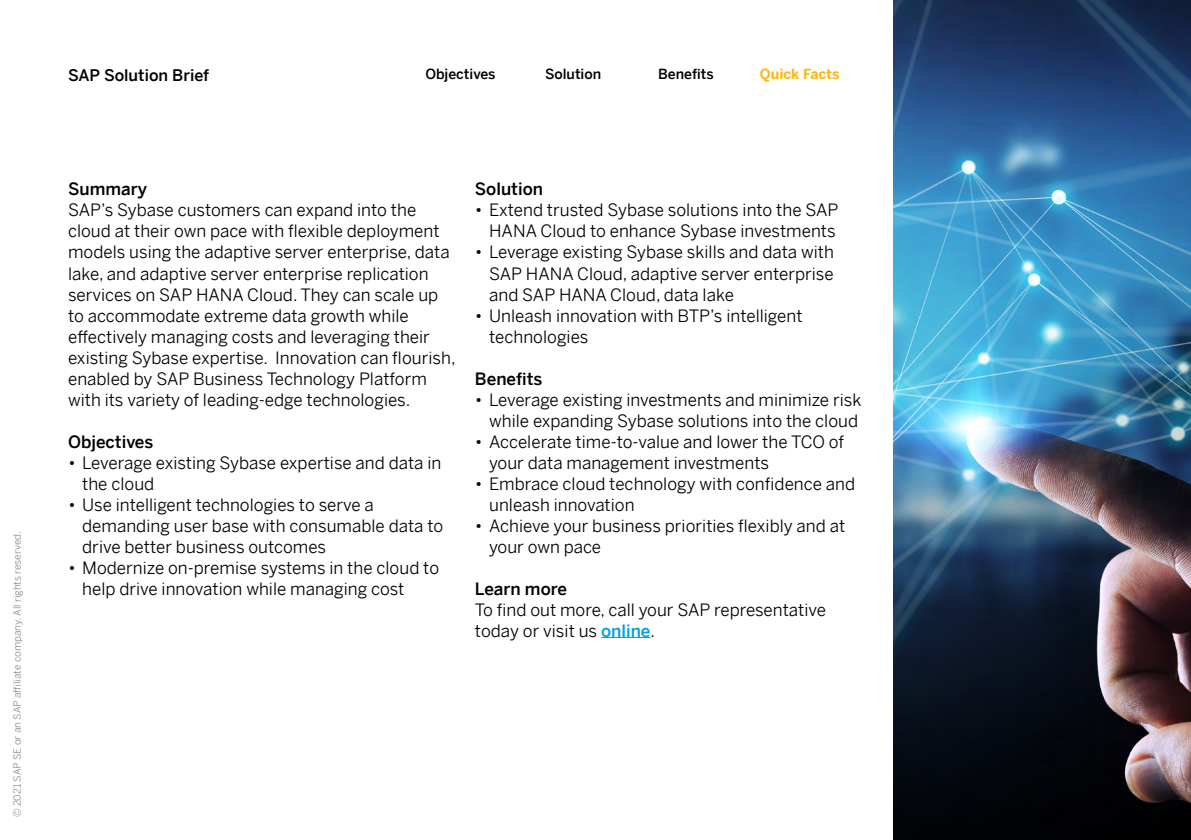
<style>
.page{position:relative;width:1191px;height:840px;background:#fff}
.page>*{position:absolute;margin:0;border:0;box-sizing:border-box;transform-origin:0 0}
.SB_10_body_copy{font:17px/21px "Benton Sans";color:#000}
.SB_13_body_copy_head{font:17px/21px "Benton Sans";color:#000}
.SB_13_body_copy_head-2{font:500 17px "Benton Sans";color:#000}
.SB_000_Descriptor{font:500 16px "Benton Sans";color:#000}
.SB_00_Main_navigatio{font:500 14px "Benton Sans";color:#000}
.SB_00_Main_Navigatio{font:700 14px "Benton Sans";color:#fdb913}
.t1{font:10px "Benton Sans";color:#8a8c8e}
.s1{font-weight:300}
.s2{font-weight:500}
.s3{font-weight:500;color:#00a1e4}
</style>
<div class="page">
<hr style="left:601px;top:636px;width:49px;height:1px;background:#00a1e4">
<img style="left:893px;top:0;width:298px;height:839px">
<p class="t1" style="left:9px;top:816px;width:287px;rotate:-90deg">© 2021 SAP SE or an SAP affiliate company. All rights reserved.</p>
<p class="SB_000_Descriptor" style="left:68px;top:61px;width:143px">SAP Solution Brief</p>
<p class="SB_00_Main_navigatio" style="left:425px;top:62px;width:72px">Objectives</p>
<p class="SB_00_Main_navigatio" style="left:545px;top:62px;width:58px">Solution</p>
<p class="SB_00_Main_navigatio" style="left:658px;top:62px;width:57px">Benefits</p>
<p class="SB_00_Main_Navigatio" style="left:760px;top:62px;width:81px">Quick Facts</p>
<p class="SB_13_body_copy_head-2" style="left:68px;top:174px;width:81px">Summary</p>
<p class="SB_10_body_copy" style="left:68px;top:197px;width:389px">SAP’s Sybase customers can expand into the cloud at their own pace with flexible deployment models using the adaptive server enterprise, data lake, and adaptive server enterprise replication services on SAP HANA Cloud. They can scale up to accommodate extreme data growth while effectively managing costs and leveraging their existing Sybase expertise. Innovation can flourish, enabled by SAP Business Technology Platform with its variety of leading-edge technologies.</p>
<p class="SB_13_body_copy_head-2" style="left:68px;top:426px;width:87px">Objectives</p>
<p class="SB_10_body_copy" style="left:82px;top:449px;width:360px;text-indent:-14px"><span class="s1">•</span> Leverage existing Sybase expertise and data in the cloud</p>
<p class="SB_10_body_copy" style="left:82px;top:491px;width:362px;text-indent:-14px"><span class="s1">•</span> Use intelligent technologies to serve a demanding user base with consumable data to drive better business outcomes</p>
<p class="SB_10_body_copy" style="left:82px;top:554px;width:358px;text-indent:-14px"><span class="s1">•</span> Modernize on-premise systems in the cloud to help drive innovation while managing cost</p>
<p class="SB_13_body_copy_head-2" style="left:475px;top:174px;width:70px">Solution</p>
<p class="SB_10_body_copy" style="left:475px;top:197px;width:365px;text-align:right"><span class="s1">•</span> Extend trusted Sybase solutions into the SAP<br>HANA Cloud to enhance Sybase investments</p>
<p class="SB_10_body_copy" style="left:489px;top:239px;width:346px;text-align:justify;text-indent:-14px"><span class="s1">•</span> Leverage existing Sybase skills and data with SAP HANA Cloud, adaptive server enterprise and SAP HANA Cloud, data lake</p>
<p class="SB_10_body_copy" style="left:489px;top:302px;width:315px;text-indent:-14px"><span class="s1">•</span> Unleash innovation with BTP’s intelligent technologies</p>
<p class="SB_13_body_copy_head-2" style="left:475px;top:363px;width:69px">Benefits</p>
<p class="SB_10_body_copy" style="left:475px;top:386px;width:388px;text-align:right"><span class="s1">•</span> Leverage existing investments and minimize risk while expanding Sybase solutions into the cloud</p>
<p class="SB_10_body_copy" style="left:489px;top:428px;width:356px;text-indent:-14px"><span class="s1">•</span> Accelerate time-to-value and lower the TCO of your data management investments</p>
<p class="SB_10_body_copy" style="left:489px;top:470px;width:367px;text-indent:-14px"><span class="s1">•</span> Embrace cloud technology with confidence and unleash innovation</p>
<p class="SB_10_body_copy" style="left:489px;top:512px;width:357px;text-indent:-14px"><span class="s1">•</span> Achieve your business priorities flexibly and at your own pace</p>
<p class="SB_13_body_copy_head" style="left:475px;top:575px;width:352px"><span class="s2">Learn more<br></span>To find out more, call your SAP representative today or visit us <span class="s3">online</span>.</p>
</div>
